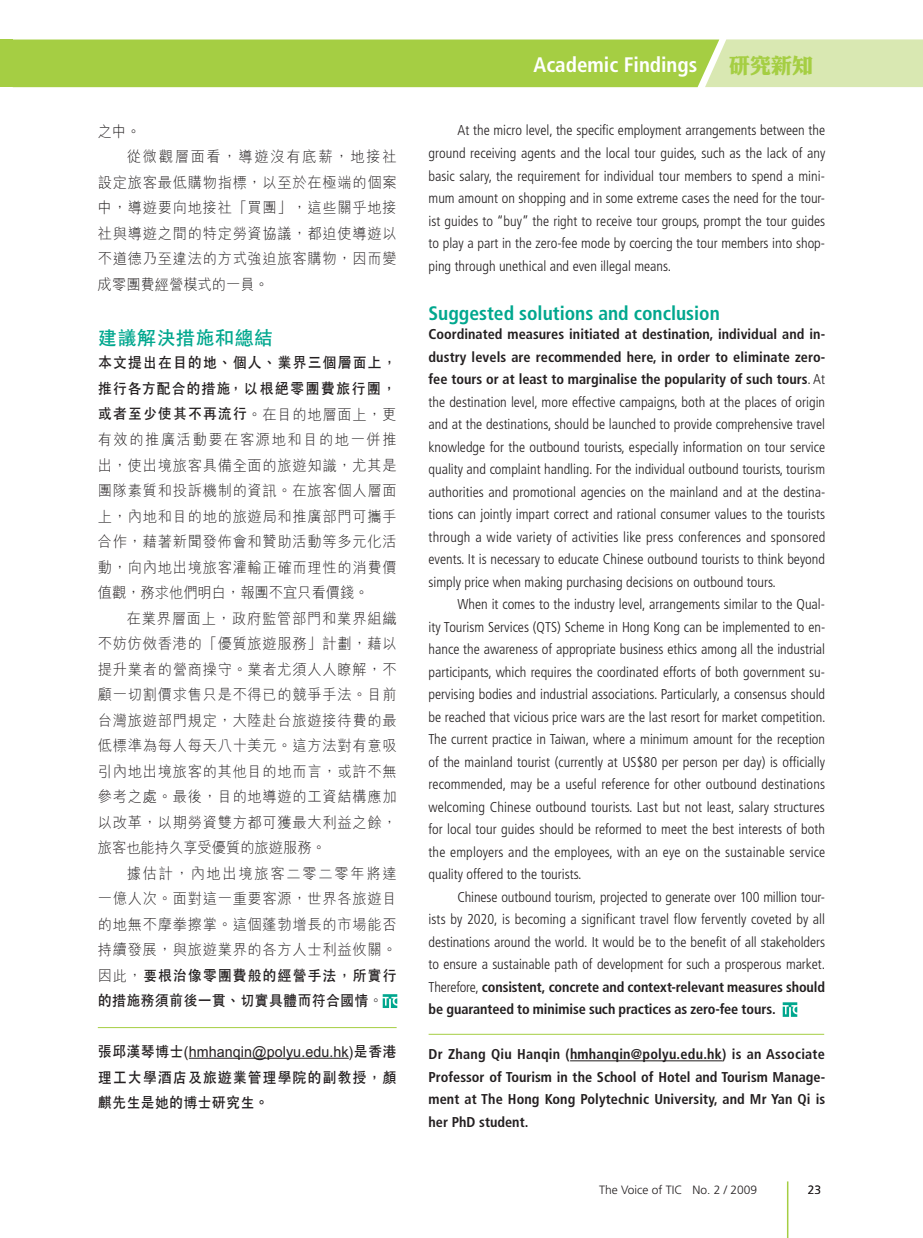
<style>
.page{position:relative;width:923px;height:1238px;background:#fff}
.page>*{position:absolute;margin:0;border:0;box-sizing:border-box;transform-origin:0 0}
.t1{font:700 condensed 21px "Frutiger";color:#fff}
.t2{font:21px "DF Li King Hei XB HK BF";color:#a5ce43}
.t3{font:700 condensed 19.5px "Frutiger";color:#00a78e}
.t4{font:700 19.5px "C Hei 2";color:#00a78e}
.t5{font:300 15px/25.5px "M Hei";letter-spacing:.05em;color:#231f20;text-align:justify;scale:.95 1}
.t6{font:700 15px/25.5px "C Hei 2";letter-spacing:.05em;color:#231f20;text-align:justify;scale:.95 1}
.t7{font:700 15px/25.5px "C Hei 2";color:#231f20;scale:.95 1}
.t8{font:300 15px "M Hei";letter-spacing:.12em;color:#231f20;scale:.95 1}
.t9{font:300 15px "M Hei";color:#231f20;scale:.95 1}
.t10{font:300 condensed 14.25px/22.5px "Frutiger";color:#231f20;text-align:justify}
.t11{font:700 condensed 14.25px/22.5px "Frutiger";letter-spacing:.005em;color:#231f20;text-align:justify}
.t12{font:300 12px "Frutiger";color:#231f20}
.s1{font-family:"M Hei";font-weight:300}
.s2{font-weight:700}
</style>
<div class="page">
<div style="left:0;top:40px;width:13px;height:47px;background:#a5ce43"></div>
<hr style="left:787px;top:1181px;width:1px;height:56px;background:#a5ce43">
<svg style="left:13px;top:39px;width:910px;height:48px;background:#b2d45e"></svg>
<hr style="left:189px;top:1057px;width:160px;height:1px;background:#231f20">
<hr style="left:570px;top:1060px;width:152px;height:1px;background:#231f20">
<hr style="left:428px;top:1033px;width:396px;height:1px;background:#a5ce43">
<img style="left:382px;top:994px;width:16px;height:14px">
<img style="left:782px;top:1002px;width:16px;height:15px">
<hr style="left:98px;top:1027px;width:298px;height:1px;background:#a5ce43">
<p class="t5" style="left:98px;top:119px;width:46px">之中。</p>
<p class="t8" style="left:127px;top:149px;width:286px">從微觀層面看，導遊沒有底薪，地接社</p>
<p class="t5" style="left:98px;top:170px;width:316px">設定旅客最低購物指標，以至於在極端的個案</p>
<p class="t5" style="left:98px;top:195px;width:316px">中，導遊要向地接社「買團」，這些關乎地接</p>
<p class="t5" style="left:98px;top:221px;width:316px">社與導遊之間的特定勞資協議，都迫使導遊以</p>
<p class="t5" style="left:98px;top:246px;width:316px">不道德乃至違法的方式強迫旅客購物，因而變</p>
<p class="t9" style="left:98px;top:276px;width:181px">成零團費經營模式的一員。</p>
<h2 class="t4" style="left:98px;top:327px;width:177px">建議解決措施和總結</h2>
<p class="t6" style="left:98px;top:350px;width:316px">本文提出在目的地、個人、業界三個層面上，推行各方配合的措施，以根絕零團費旅行團，或者至少使其不再流行<span class="s1">。在目的地層面上，更</span></p>
<p class="t5" style="left:98px;top:427px;width:316px">有效的推廣活動要在客源地和目的地一併推出，使出境旅客具備全面的旅遊知識，尤其是團隊素質和投訴機制的資訊。在旅客個人層面上，內地和目的地的旅遊局和推廣部門可攜手合作，藉著新聞發佈會和贊助活動等多元化活動，向內地出境旅客灌輸正確而理性的消費價值觀，務求他們明白，報團不宜只看價錢。</p>
<p class="t5" style="left:98px;top:606px;width:316px;text-indent:29px">在業界層面上，政府監管部門和業界組織不妨仿傚香港的「優質旅遊服務」計劃，藉以提升業者的營商操守。業者尤須人人瞭解，不顧一切割價求售只是不得已的競爭手法。目前台灣旅遊部門規定，大陸赴台旅遊接待費的最低標準為每人每天八十美元。這方法對有意吸引內地出境旅客的其他目的地而言，或許不無參考之處。最後，目的地導遊的工資結構應加以改革，以期勞資雙方都可獲最大利益之餘，旅客也能持久享受優質的旅遊服務。</p>
<p class="t5" style="left:98px;top:861px;width:316px;text-indent:29px">據估計，內地出境旅客二零二零年將達一億人次。面對這一重要客源，世界各旅遊目的地無不摩拳擦掌。這個蓬勃增長的市場能否持續發展，與旅遊業界的各方人士利益攸關。</p>
<p class="t7" style="left:98px;top:962px;width:316px"><span class="s1">因此，</span>要根治像零團費般的經營手法，所實行的措施務須前後一貫、切實具體而符合國情<span class="s1">。</span></p>
<p class="t6" style="left:98px;top:1039px;width:316px">張邱漢琴博士(hmhanqin@polyu.edu.hk)是香港理工大學酒店及旅遊業管理學院的副教授，顏麒先生是她的博士研究生。</p>
<h1 class="t1" style="left:533px;top:52px;width:165px">Academic Findings</h1>
<h1 class="t2" style="left:729px;top:54px;width:86px">研究新知</h1>
<p class="t10" style="left:428px;top:119px;width:398px;text-indent:29px">At the micro level, the specific employment arrangements between the ground receiving agents and the local tour guides, such as the lack of any basic salary, the requirement for individual tour members to spend a mini&shy;mum amount on shopping and in some extreme cases the need for the tour&shy;ist guides to “buy” the right to receive tour groups, prompt the tour guides to play a part in the zero-fee mode by coercing the tour members into shop&shy;ping through unethical and even illegal means.</p>
<h2 class="t3" style="left:428px;top:302px;width:293px">Suggested solutions and conclusion</h2>
<p class="t10" style="left:428px;top:323px;width:398px"><span class="s2">Coordinated measures initiated at destination, individual and in&shy;dustry levels are recommended here, in order to eliminate zero&shy;fee tours or at least to marginalise the popularity of such tours</span>. At the destination level, more effective campaigns, both at the places of origin and at the destinations, should be launched to provide comprehensive travel knowledge for the outbound tourists, especially information on tour service quality and complaint handling. For the individual outbound tourists, tourism authorities and promotional agencies on the mainland and at the destina&shy;tions can jointly impart correct and rational consumer values to the tourists through a wide variety of activities like press conferences and sponsored events. It is necessary to educate Chinese outbound tourists to think beyond simply price when making purchasing decisions on outbound tours.</p>
<p class="t10" style="left:428px;top:593px;width:399px;text-indent:29px">When it comes to the industry level, arrangements similar to the Qual&shy;ity Tourism Services (QTS) Scheme in Hong Kong can be implemented to en&shy;hance the awareness of appropriate business ethics among all the industrial participants, which requires the coordinated efforts of both government su&shy;pervising bodies and industrial associations. Particularly, a consensus should be reached that vicious price wars are the last resort for market competition.<br>The current practice in Taiwan, where a minimum amount for the reception of the mainland tourist (currently at US$80 per person per day) is officially recommended, may be a useful reference for other outbound destinations welcoming Chinese outbound tourists. Last but not least, salary structures for local tour guides should be reformed to meet the best interests of both the employers and the employees, with an eye on the sustainable service quality offered to the tourists.</p>
<p class="t10" style="left:428px;top:885px;width:398px;text-indent:29px">Chinese outbound tourism, projected to generate over 100 million tour&shy;ists by 2020, is becoming a significant travel flow fervently coveted by all destinations around the world. It would be to the benefit of all stakeholders to ensure a sustainable path of development for such a prosperous market.<br>Therefore, <span class="s2">consistent, concrete and context-relevant measures should be guaranteed to minimise such practices as zero-fee tours.</span></p>
<p class="t11" style="left:428px;top:1043px;width:398px">Dr Zhang Qiu Hanqin (hmhanqin@polyu.edu.hk) is an Associate Professor of Tourism in the School of Hotel and Tourism Manage&shy;ment at The Hong Kong Polytechnic University, and Mr Yan Qi is her PhD student.</p>
<p class="t12" style="left:599px;top:1182px;width:160px">The Voice of TIC No. 2 / 2009</p>
<p class="t12" style="left:807px;top:1182px;width:15px">23</p>
</div>
